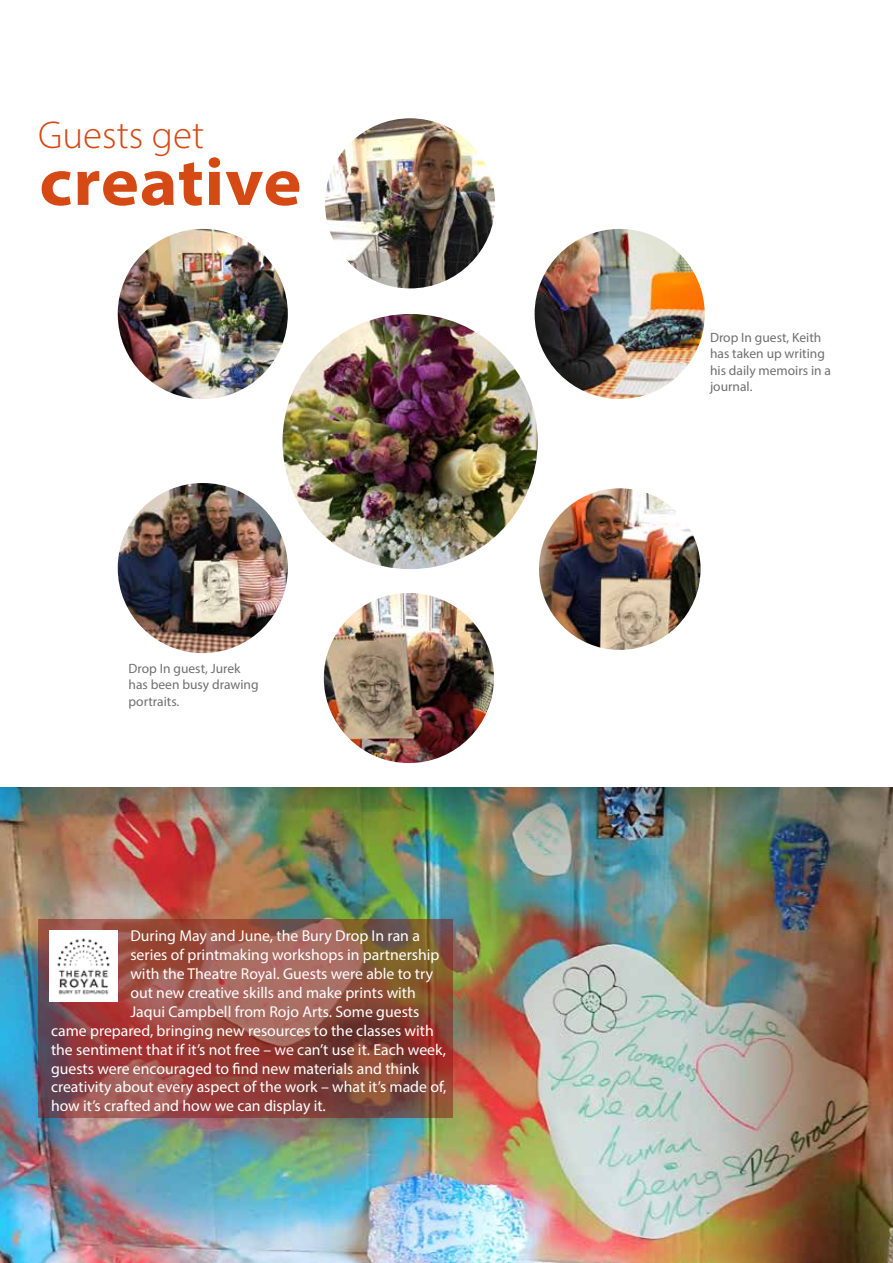
<style>
.page{position:relative;width:893px;height:1263px;background:#fff}
.page>*{position:absolute;margin:0;border:0;box-sizing:border-box;transform-origin:0 0}
.t1{font:700 semi-expanded 67.5px "Myriad Pro";letter-spacing:.01em;color:#d54915}
.t2{font:300 39px "Myriad Pro";color:#d54915}
.t3{font:15.75px "Myriad Pro";color:#fff}
.t4{font:13.5px/16.2px "Myriad Pro";color:#706f6f}
</style>
<div class="page">
<img style="left:0;top:788px;width:893px;height:474px">
<svg style="left:38px;top:919px;width:415px;height:199px"></svg>
<img style="left:50px;top:930px;width:68px;height:72px">
<img style="left:535px;top:229px;width:170px;height:170px;border-radius:85px">
<img style="left:283px;top:314px;width:255px;height:255px;border-radius:128px">
<img style="left:118px;top:229px;width:170px;height:170px;border-radius:85px">
<img style="left:325px;top:118px;width:170px;height:170px;border-radius:85px">
<img style="left:118px;top:483px;width:170px;height:170px;border-radius:85px">
<img style="left:324px;top:593px;width:170px;height:170px;border-radius:85px">
<img style="left:539px;top:488px;width:162px;height:162px;border-radius:81px">
<h2 class="t2" style="left:38px;top:111px;width:167px">Guests get</h2>
<h1 class="t1" style="left:39px;top:137px;width:264px">creative</h1>
<p class="t4" style="left:129px;top:660px;width:131px">Drop In guest, Jurek has been busy drawing portraits.</p>
<p class="t3" style="left:130px;top:926px;width:291px">During May and June, the Bury Drop In ran a</p>
<p class="t3" style="left:130px;top:945px;width:311px">series of printmaking workshops in partnership</p>
<p class="t3" style="left:130px;top:964px;width:304px">with the Theatre Royal. Guests were able to try</p>
<p class="t3" style="left:130px;top:983px;width:287px">out new creative skills and make prints with</p>
<p class="t3" style="left:130px;top:1002px;width:290px">Jaqui Campbell from Rojo Arts. Some guests</p>
<p class="t3" style="left:51px;top:1021px;width:384px">came prepared, bringing new resources to the classes with</p>
<p class="t3" style="left:51px;top:1040px;width:396px">the sentiment that if it’s not free – we can’t use it. Each week,</p>
<p class="t3" style="left:51px;top:1058px;width:370px">guests were encouraged to find new materials and think</p>
<p class="t3" style="left:51px;top:1077px;width:397px">creativity about every aspect of the work – what it’s made of,</p>
<p class="t3" style="left:51px;top:1096px;width:276px">how it’s crafted and how we can display it.</p>
<p class="t4" style="left:710px;top:329px;width:123px">Drop In guest, Keith has taken up writing his daily memoirs in a journal.</p>
</div>
